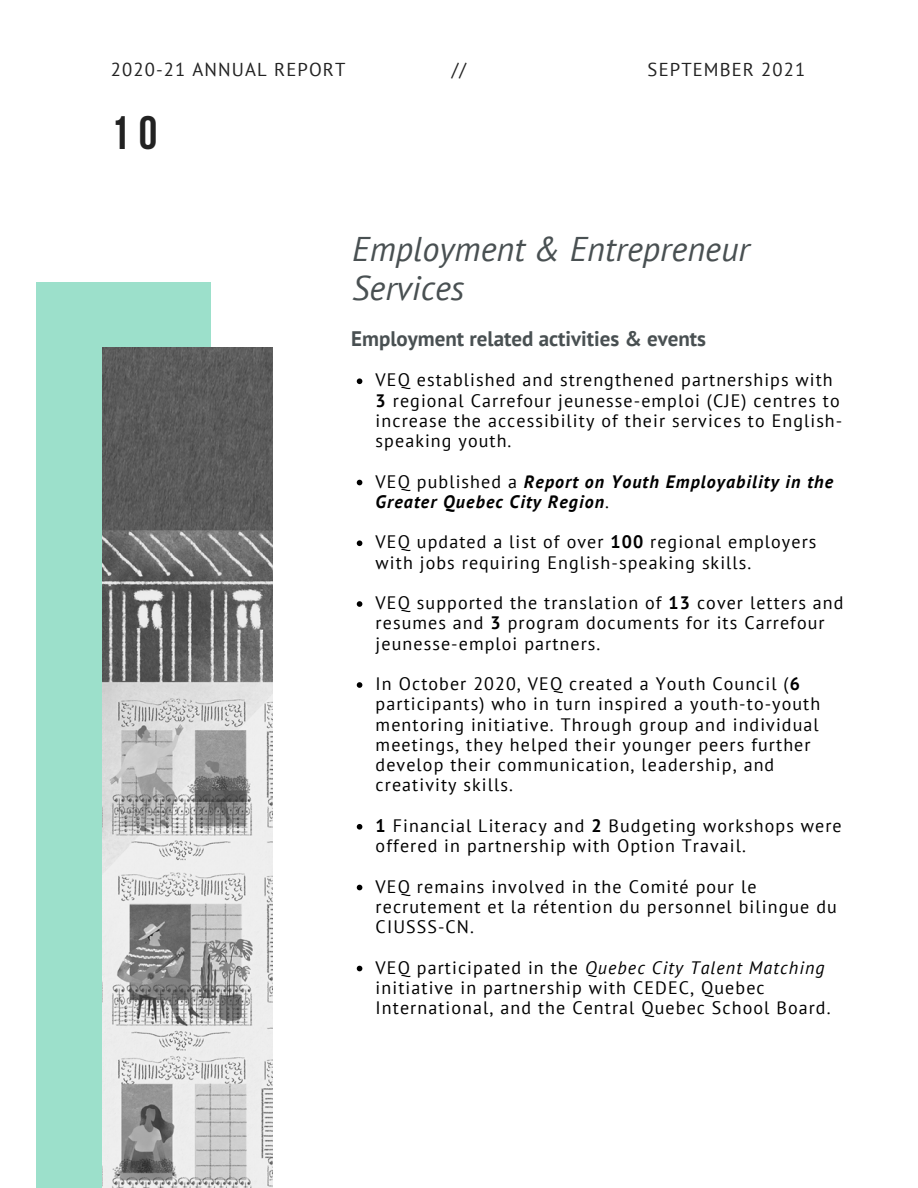
<style>
.page{position:relative;width:918px;height:1188px;background:#fff}
.page>*{position:absolute;margin:0;border:0;box-sizing:border-box;transform-origin:0 0}
.t1{font:700 46.65px "Bebas Neue";color:#222}
.t2{font:italic 34.2px/39.2px "PT Sans";color:#495052}
.t3{font:700 21px "PT Sans";color:#495052}
.t4{font:18.6px "PT Sans";letter-spacing:.06em;color:#222}
.t5{font:18px/20.2px "PT Sans";letter-spacing:.06em;color:#000}
.t6{font:italic 700 18px/20.2px "PT Sans";letter-spacing:.06em;color:#000}
.s1{font-weight:700}
.s2{font-weight:400;font-style:normal}
.s3{font-style:italic}
</style>
<div class="page">
<div style="left:37px;top:282px;width:173px;height:906px;background:#9ce0cb"></div>
<img style="left:103px;top:347px;width:169px;height:841px">
<svg style="left:357px;top:378px;width:5px;height:6px"></svg>
<svg style="left:357px;top:480px;width:5px;height:5px"></svg>
<svg style="left:357px;top:540px;width:5px;height:6px"></svg>
<svg style="left:357px;top:601px;width:5px;height:6px"></svg>
<svg style="left:357px;top:682px;width:5px;height:6px"></svg>
<svg style="left:357px;top:824px;width:5px;height:6px"></svg>
<svg style="left:357px;top:885px;width:5px;height:5px"></svg>
<svg style="left:357px;top:966px;width:5px;height:5px"></svg>
<p class="t4" style="left:111px;top:58px;width:236px">2020-21 ANNUAL REPORT</p>
<p class="t4" style="left:452px;top:58px;width:16px">//</p>
<p class="t4" style="left:648px;top:58px;width:159px">SEPTEMBER 2021</p>
<p class="t1" style="left:111px;top:114px;width:48px">10</p>
<p class="t2" style="left:352px;top:228px;width:399px">Employment &amp; Entrepreneur<br>Services</p>
<p class="t3" style="left:351px;top:324px;width:356px">Employment related activities &amp; events</p>
<p class="t5" style="left:376px;top:369px;width:468px">VEQ established and strengthened partnerships with <span class="s1">3</span> regional Carrefour jeunesse-emploi (CJE) centres to increase the accessibility of their services to English&shy;speaking youth.</p>
<p class="t6" style="left:376px;top:471px;width:459px"><span class="s2">VEQ published a</span> Report on Youth Employability in the<br>Greater Quebec City Region<span class="s2">.</span></p>
<p class="t5" style="left:376px;top:531px;width:442px">VEQ updated a list of over <span class="s1">100</span> regional employers with jobs requiring English-speaking skills.</p>
<p class="t5" style="left:376px;top:592px;width:469px">VEQ supported the translation of <span class="s1">13</span> cover letters and resumes and <span class="s1">3</span> program documents for its Carrefour jeunesse-emploi partners.</p>
<p class="t5" style="left:376px;top:673px;width:446px">In October 2020, VEQ created a Youth Council (<span class="s1">6 </span>participants) who in turn inspired a youth-to-youth mentoring initiative. Through group and individual meetings, they helped their younger peers further develop their communication, leadership, and creativity skills.</p>
<p class="t5" style="left:376px;top:815px;width:468px"><span class="s1">1</span> Financial Literacy and <span class="s1">2</span> Budgeting workshops were offered in partnership with Option Travail.</p>
<p class="t5" style="left:376px;top:876px;width:463px">VEQ remains involved in the Comité pour le recrutement et la rétention du personnel bilingue du<br>CIUSSS-CN.</p>
<p class="t5" style="left:376px;top:957px;width:456px">VEQ participated in the <span class="s3">Quebec City Talent Matching </span>initiative in partnership with CEDEC, Quebec<br>International, and the Central Quebec School Board.</p>
</div>
